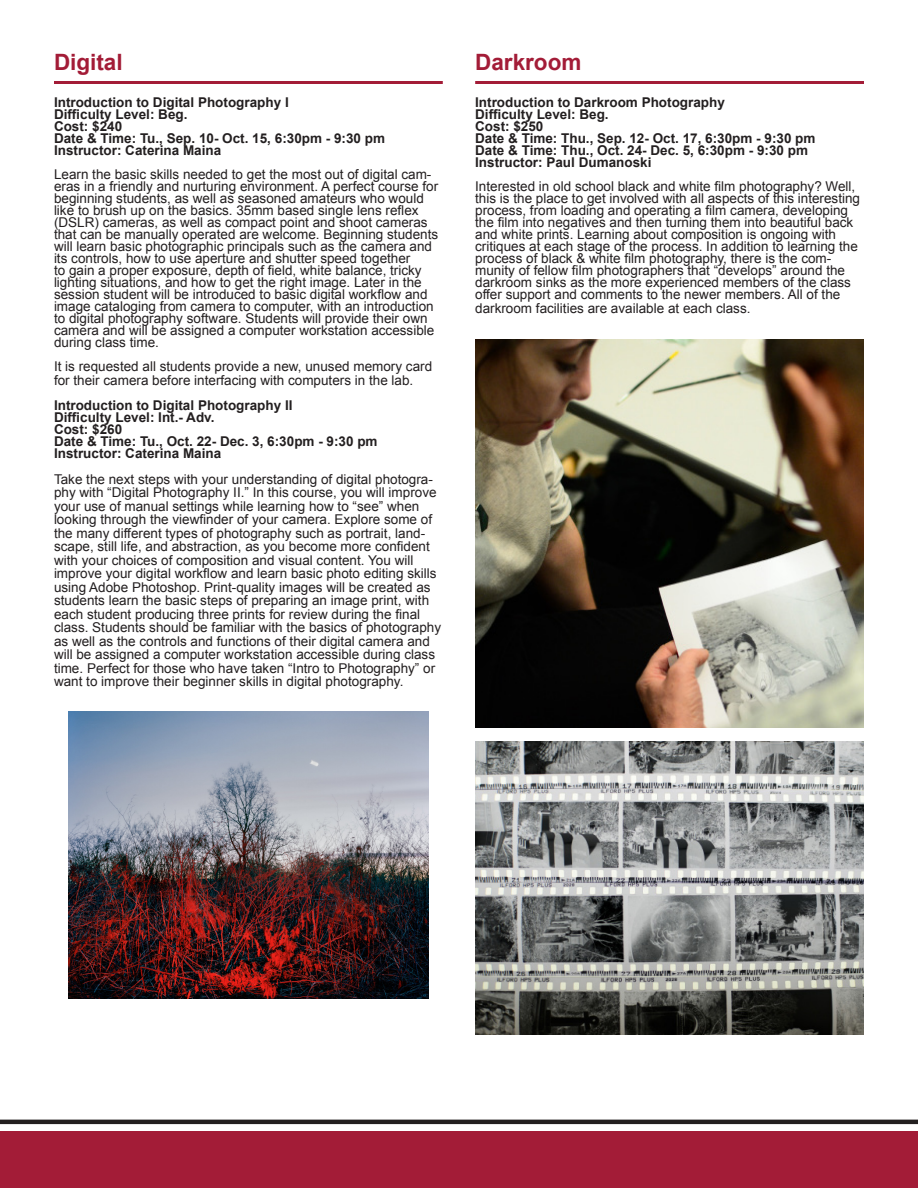
<style>
.page{position:relative;width:918px;height:1188px;background:#fff}
.page>*{position:absolute;margin:0;border:0;box-sizing:border-box;transform-origin:0 0}
.t1{font:700 22.5px "Arial";color:#a31c37}
.t2{font:13.5px/12px "Arial";color:#231f20}
.t3{font:700 13.5px "Arial";color:#231f20}
</style>
<div class="page">
<div style="left:0;top:1131px;width:918px;height:57px;background:#a31c37"></div>
<hr style="left:0;top:1120px;width:918px;height:4px;background:#231f20">
<hr style="left:54px;top:81px;width:389px;height:3px;background:#a31c37">
<hr style="left:475px;top:81px;width:389px;height:3px;background:#a31c37">
<img style="left:475px;top:741px;width:389px;height:294px">
<img style="left:475px;top:339px;width:389px;height:389px">
<img style="left:68px;top:711px;width:361px;height:288px">
<p class="t1" style="left:54px;top:48px;width:70px">Digital</p>
<p class="t3" style="left:54px;top:93px;width:236px">Introduction to Digital Photography I</p>
<p class="t3" style="left:54px;top:105px;width:135px">Difficulty Level: Beg.</p>
<p class="t3" style="left:54px;top:117px;width:70px">Cost: $240</p>
<p class="t3" style="left:54px;top:129px;width:333px">Date &amp; Time: Tu., Sep. 10- Oct. 15, 6:30pm - 9:30 pm</p>
<p class="t3" style="left:54px;top:141px;width:169px">Instructor: Caterina Maina</p>
<p class="t2" style="left:54px;top:168px;width:386px">Learn the basic skills needed to get the most out of digital cam&shy;eras in a friendly and nurturing environment. A perfect course for beginning students, as well as seasoned amateurs who would like to brush up on the basics. 35mm based single lens reflex (DSLR) cameras, as well as compact point and shoot cameras that can be manually operated are welcome. Beginning students will learn basic photographic principals such as the camera and its controls, how to use aperture and shutter speed together<br>to gain a proper exposure, depth of field, white balance, tricky lighting situations, and how to get the right image. Later in the session student will be introduced to basic digital workflow and image cataloging from camera to computer, with an introduction to digital photography software. Students will provide their own camera and will be assigned a computer workstation accessible during class time.</p>
<p class="t2" style="left:54px;top:360px;width:380px;line-height:13.5px">It is requested all students provide a new, unused memory card for their camera before interfacing with computers in the lab.</p>
<p class="t3" style="left:54px;top:396px;width:240px">Introduction to Digital Photography II</p>
<p class="t3" style="left:54px;top:408px;width:162px">Difficulty Level: Int.- Adv.</p>
<p class="t3" style="left:54px;top:420px;width:70px">Cost: $260</p>
<p class="t3" style="left:54px;top:432px;width:325px">Date &amp; Time: Tu., Oct. 22- Dec. 3, 6:30pm - 9:30 pm</p>
<p class="t3" style="left:54px;top:444px;width:169px">Instructor: Caterina Maina</p>
<p class="t2" style="left:54px;top:472px;width:389px;line-height:13.5px">Take the next steps with your understanding of digital photogra&shy;phy with “Digital Photography II.” In this course, you will improve your use of manual settings while learning how to “see” when looking through the viewfinder of your camera. Explore some of the many different types of photography such as portrait, land&shy;scape, still life, and abstraction, as you become more confident with your choices of composition and visual content. You will improve your digital workflow and learn basic photo editing skills using Adobe Photoshop. Print-quality images will be created as students learn the basic steps of preparing an image print, with each student producing three prints for review during the final class. Students should be familiar with the basics of photography as well as the controls and functions of their digital camera and will be assigned a computer workstation accessible during class time. Perfect for those who have taken “Intro to Photography” or want to improve their beginner skills in digital photography.</p>
<p class="t1" style="left:475px;top:48px;width:108px">Darkroom</p>
<p class="t3" style="left:475px;top:93px;width:251px">Introduction to Darkroom Photography</p>
<p class="t3" style="left:475px;top:105px;width:135px">Difficulty Level: Beg.</p>
<p class="t3" style="left:475px;top:117px;width:70px">Cost: $250</p>
<p class="t3" style="left:475px;top:129px;width:342px">Date &amp; Time: Thu., Sep. 12- Oct. 17, 6:30pm - 9:30 pm</p>
<p class="t3" style="left:475px;top:141px;width:334px">Date &amp; Time: Thu., Oct. 24- Dec. 5, 6:30pm - 9:30 pm</p>
<p class="t3" style="left:475px;top:153px;width:178px">Instructor: Paul Dumanoski</p>
<p class="t2" style="left:475px;top:180px;width:386px">Interested in old school black and white film photography? Well, this is the place to get involved with all aspects of this interesting process, from loading and operating a film camera, developing the film into negatives and then turning them into beautiful back and white prints. Learning about composition is ongoing with critiques at each stage of the process. In addition to learning the process of black &amp; white film photography, there is the com&shy;munity of fellow film photographers that “develops” around the darkroom sinks as the more experienced members of the class offer support and comments to the newer members. All of the</p>
<p class="t2" style="left:475px;top:302px;width:277px">darkroom facilities are available at each class.</p>
</div>
